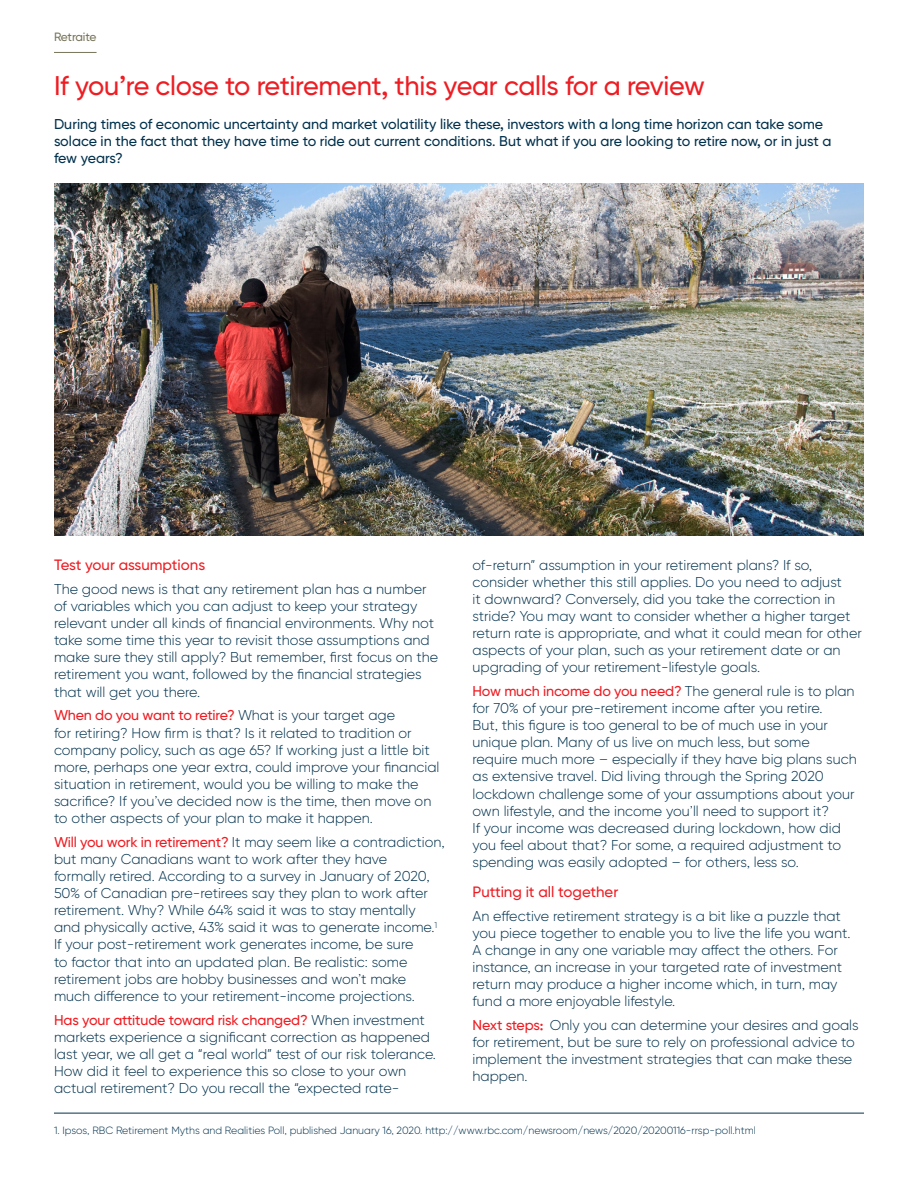
<style>
.page{position:relative;width:918px;height:1188px;background:#fff}
.page>*{position:absolute;margin:0;border:0;box-sizing:border-box;transform-origin:0 0}
.t1{font:500 27px "Gilroy BN";letter-spacing:-.01em;color:#ee1d23}
.t2{font:500 15px "Gilroy BN";color:#ee1d23}
.t3{font:300 14.25px/17.1px "Gilroy BN";color:#00314d}
.t4{font:500 14.25px/17.1px "Gilroy BN";color:#00314d}
.t5{font:500 12px "Gilroy BN";letter-spacing:-.025em;color:#78755b}
.t6{font:300 10.5px "Gilroy BN";color:#00314d}
.s1{font-weight:500;color:#ee1d23}
</style>
<div class="page">
<img style="left:54px;top:183px;width:810px;height:353px">
<hr style="left:54px;top:52px;width:43px;height:1px;background:#78755b">
<hr style="left:54px;top:1113px;width:810px;height:1px;background:#00314d">
<p class="t5" style="left:54px;top:30px;width:44px">Retraite</p>
<p class="t1" style="left:54px;top:69px;width:653px">If you’re close to retirement, this year calls for a review</p>
<p class="t4" style="left:54px;top:115px;width:779px">During times of economic uncertainty and market volatility like these, investors with a long time horizon can take some solace in the fact that they have time to ride out current conditions. But what if you are looking to retire now, or in just a few years?</p>
<p class="t2" style="left:54px;top:556px;width:153px">Test your assumptions</p>
<p class="t3" style="left:54px;top:580px;width:386px">The good news is that any retirement plan has a number of variables which you can adjust to keep your strategy relevant under all kinds of financial environments. Why not take some time this year to revisit those assumptions and make sure they still apply? But remember, first focus on the retirement you want, followed by the financial strategies that will get you there.</p>
<p class="t3" style="left:54px;top:707px;width:387px"><span class="s1">When do you want to retire?</span> What is your target age<br>for retiring? How firm is that? Is it related to tradition or company policy, such as age 65? If working just a little bit more, perhaps one year extra, could improve your financial situation in retirement, would you be willing to make the sacrifice? If you’ve decided now is the time, then move on to other aspects of your plan to make it happen.</p>
<p class="t3" style="left:54px;top:833px;width:392px"><span class="s1">Will you work in retirement?</span> It may seem like a contradiction, but many Canadians want to work after they have<br>formally retired. According to a survey in January of 2020, 50% of Canadian pre-retirees say they plan to work after retirement. Why? While 64% said it was to stay mentally and physically active, 43% said it was to generate income.<sup>1<br></sup>If your post-retirement work generates income, be sure<br>to factor that into an updated plan. Be realistic: some retirement jobs are hobby businesses and won’t make much difference to your retirement-income projections.</p>
<p class="t3" style="left:54px;top:1011px;width:383px"><span class="s1">Has your attitude toward risk changed?</span> When investment markets experience a significant correction as happened last year, we all get a “real world” test of our risk tolerance.<br>How did it feel to experience this so close to your own actual retirement? Do you recall the “expected rate-</p>
<p class="t3" style="left:472px;top:556px;width:391px">of-return” assumption in your retirement plans? If so, consider whether this still applies. Do you need to adjust<br>it downward? Conversely, did you take the correction in stride? You may want to consider whether a higher target return rate is appropriate, and what it could mean for other aspects of your plan, such as your retirement date or an upgrading of your retirement-lifestyle goals.</p>
<p class="t3" style="left:472px;top:682px;width:386px"><span class="s1">How much income do you need?</span> The general rule is to plan for 70% of your pre-retirement income after you retire.<br>But, this figure is too general to be of much use in your unique plan. Many of us live on much less, but some require much more – especially if they have big plans such as extensive travel. Did living through the Spring 2020 lockdown challenge some of your assumptions about your own lifestyle, and the income you’ll need to support it?<br>If your income was decreased during lockdown, how did you feel about that? For some, a required adjustment to spending was easily adopted – for others, less so.</p>
<p class="t2" style="left:472px;top:883px;width:147px">Putting it all together</p>
<p class="t3" style="left:472px;top:907px;width:380px">An effective retirement strategy is a bit like a puzzle that you piece together to enable you to live the life you want.<br>A change in any one variable may affect the others. For instance, an increase in your targeted rate of investment return may produce a higher income which, in turn, may fund a more enjoyable lifestyle.</p>
<p class="t3" style="left:472px;top:1017px;width:388px"><span class="s1">Next steps:</span> Only you can determine your desires and goals for retirement, but be sure to rely on professional advice to implement the investment strategies that can make these happen.</p>
<p class="t6" style="left:54px;top:1124px;width:703px">1. Ipsos, RBC Retirement Myths and Realities Poll, published January 16, 2020. http://www.rbc.com/newsroom/news/2020/20200116-rrsp-poll.html</p>
</div>
